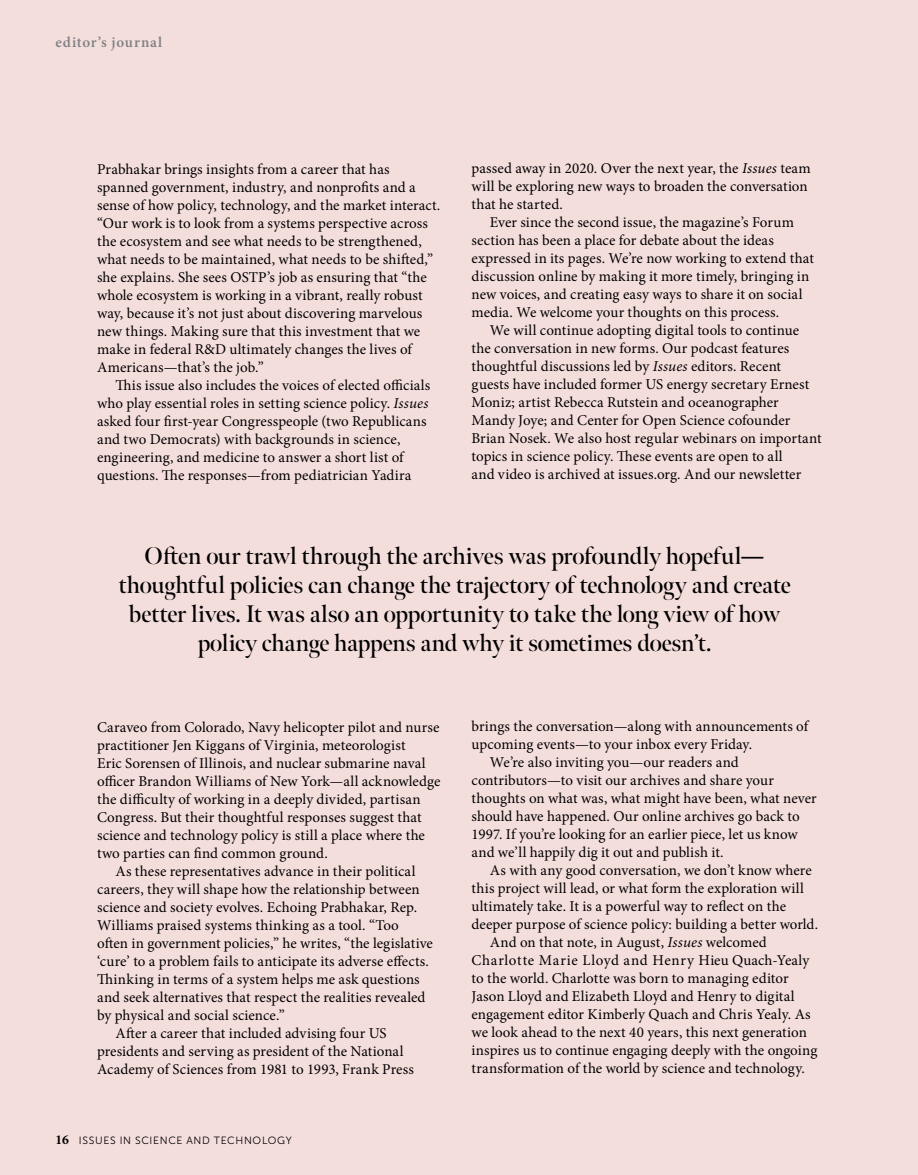
<style>
.page{position:relative;width:918px;height:1175px;background:#fff}
.page>*{position:absolute;margin:0;border:0;box-sizing:border-box;transform-origin:0 0}
.t1{font:600 24px/28.8px "Meno Banner";letter-spacing:-.01em;color:#000;text-align:center}
.t2{font:15px/18px "Minion Pro";letter-spacing:.005em;color:#000}
.t3{font:15px "Minion Pro";letter-spacing:.035em;color:#000}
.t4{font:600 15px "Minion Pro";letter-spacing:.055em;color:#808184}
.t5{font:10.5px "Museo Sans 300";letter-spacing:.065em;color:#000}
.s1{font-style:italic}
.s2{font-family:"Minion Pro";font-weight:700;font-size:13.5px}
</style>
<div class="page">
<div style="left:0;top:0;width:918px;height:1174px;background:#f4dedc"></div>
<p class="t4" style="left:56px;top:32px;width:108px">editor’s journal</p>
<p class="t2" style="left:97px;top:160px;width:345px">Prabhakar brings insights from a career that has spanned government, industry, and nonprofits and a sense of how policy, technology, and the market interact. “Our work is to look from a systems perspective across the ecosystem and see what needs to be strengthened, what needs to be maintained, what needs to be shifted,” she explains. She sees OSTP’s job as ensuring that “the whole ecosystem is working in a vibrant, really robust way, because it’s not just about discovering marvelous new things. Making sure that this investment that we make in federal R&amp;D ultimately changes the lives of Americans—that’s the job.”</p>
<p class="t2" style="left:97px;top:376px;width:335px;text-indent:18px">This issue also includes the voices of elected officials who play essential roles in setting science policy. <span class="s1">Issues </span>asked four first-year Congresspeople (two Republicans and two Democrats) with backgrounds in science, engineering, and medicine to answer a short list of questions. The responses—from pediatrician Yadira</p>
<p class="t2" style="left:472px;top:159px;width:341px">passed away in 2020. Over the next year, the <span class="s1">Issues</span> team will be exploring new ways to broaden the conversation that he started.</p>
<p class="t2" style="left:472px;top:213px;width:344px;text-indent:18px">Ever since the second issue, the magazine’s Forum section has been a place for debate about the ideas expressed in its pages. We’re now working to extend that discussion online by making it more timely, bringing in new voices, and creating easy ways to share it on social media. We welcome your thoughts on this process.</p>
<p class="t2" style="left:472px;top:321px;width:352px;text-indent:18px">We will continue adopting digital tools to continue the conversation in new forms. Our podcast features thoughtful discussions led by <span class="s1">Issues</span> editors. Recent guests have included former US energy secretary Ernest Moniz; artist Rebecca Rutstein and oceanographer Mandy Joye; and Center for Open Science cofounder Brian Nosek. We also host regular webinars on important topics in science policy. These events are open to all<br>and video is archived at issues.org. And our newsletter</p>
<p class="t1" style="left:118px;top:542px;width:674px">Often our trawl through the archives was profoundly hopeful— thoughtful policies can change the trajectory of technology and create better lives. It was also an opportunity to take the long view of how policy change happens and why it sometimes doesn’t.</p>
<p class="t2" style="left:97px;top:718px;width:344px">Caraveo from Colorado, Navy helicopter pilot and nurse</p>
<p class="t2" style="left:97px;top:736px;width:310px">practitioner Jen Kiggans of Virginia, meteorologist</p>
<p class="t2" style="left:97px;top:754px;width:330px">Eric Sorensen of Illinois, and nuclear submarine naval</p>
<p class="t2" style="left:97px;top:772px;width:345px">officer Brandon Williams of New York—all acknowledge</p>
<p class="t2" style="left:97px;top:790px;width:325px">the difficulty of working in a deeply divided, partisan</p>
<p class="t2" style="left:97px;top:808px;width:326px">Congress. But their thoughtful responses suggest that</p>
<p class="t2" style="left:97px;top:826px;width:329px">science and technology policy is still a place where the</p>
<p class="t2" style="left:97px;top:844px;width:232px">two parties can find common ground.</p>
<p class="t2" style="left:115px;top:862px;width:302px">As these representatives advance in their political</p>
<p class="t2" style="left:97px;top:880px;width:324px">careers, they will shape how the relationship between</p>
<p class="t2" style="left:97px;top:898px;width:322px">science and society evolves. Echoing Prabhakar, Rep.</p>
<p class="t2" style="left:97px;top:916px;width:303px">Williams praised systems thinking as a tool. “Too</p>
<p class="t2" style="left:97px;top:934px;width:337px">often in government policies,” he writes, “the legislative</p>
<p class="t2" style="left:97px;top:952px;width:333px">‘cure’ to a problem fails to anticipate its adverse effects.</p>
<p class="t2" style="left:97px;top:970px;width:324px">Thinking in terms of a system helps me ask questions</p>
<p class="t2" style="left:97px;top:988px;width:330px">and seek alternatives that respect the realities revealed</p>
<p class="t2" style="left:97px;top:1006px;width:189px">by physical and social science.”</p>
<p class="t2" style="left:115px;top:1024px;width:273px">After a career that included advising four US</p>
<p class="t2" style="left:97px;top:1042px;width:308px">presidents and serving as president of the National</p>
<p class="t2" style="left:97px;top:1060px;width:318px">Academy of Sciences from 1981 to 1993, Frank Press</p>
<p class="t5" style="left:56px;top:1135px;width:238px"><span class="s2">16</span> ISSUES IN SCIENCE AND TECHNOLOGY</p>
<p class="t2" style="left:472px;top:717px;width:338px">brings the conversation—along with announcements of</p>
<p class="t2" style="left:472px;top:735px;width:282px">upcoming events—to your inbox every Friday.</p>
<p class="t2" style="left:490px;top:753px;width:250px">We’re also inviting you—our readers and</p>
<p class="t2" style="left:472px;top:771px;width:304px">contributors—to visit our archives and share your</p>
<p class="t2" style="left:472px;top:789px;width:347px">thoughts on what was, what might have been, what never</p>
<p class="t2" style="left:472px;top:807px;width:330px">should have happened. Our online archives go back to</p>
<p class="t2" style="left:472px;top:825px;width:328px">1997. If you’re looking for an earlier piece, let us know</p>
<p class="t2" style="left:472px;top:843px;width:253px">and we’ll happily dig it out and publish it.</p>
<p class="t2" style="left:490px;top:861px;width:323px">As with any good conversation, we don’t know where</p>
<p class="t2" style="left:472px;top:879px;width:334px">this project will lead, or what form the exploration will</p>
<p class="t2" style="left:472px;top:897px;width:316px">ultimately take. It is a powerful way to reflect on the</p>
<p class="t2" style="left:472px;top:915px;width:348px">deeper purpose of science policy: building a better world.</p>
<p class="t2" style="left:490px;top:933px;width:278px">And on that note, in August, <span class="s1">Issues</span> welcomed</p>
<p class="t3" style="left:472px;top:950px;width:339px">Charlotte Marie Lloyd and Henry Hieu Quach-Yealy</p>
<p class="t2" style="left:472px;top:969px;width:319px">to the world. Charlotte was born to managing editor</p>
<p class="t2" style="left:472px;top:987px;width:325px">Jason Lloyd and Elizabeth Lloyd and Henry to digital</p>
<p class="t2" style="left:472px;top:1005px;width:341px">engagement editor Kimberly Quach and Chris Yealy. As</p>
<p class="t2" style="left:472px;top:1023px;width:337px">we look ahead to the next 40 years, this next generation</p>
<p class="t2" style="left:472px;top:1041px;width:347px">inspires us to continue engaging deeply with the ongoing</p>
<p class="t2" style="left:472px;top:1059px;width:335px">transformation of the world by science and technology.</p>
</div>
